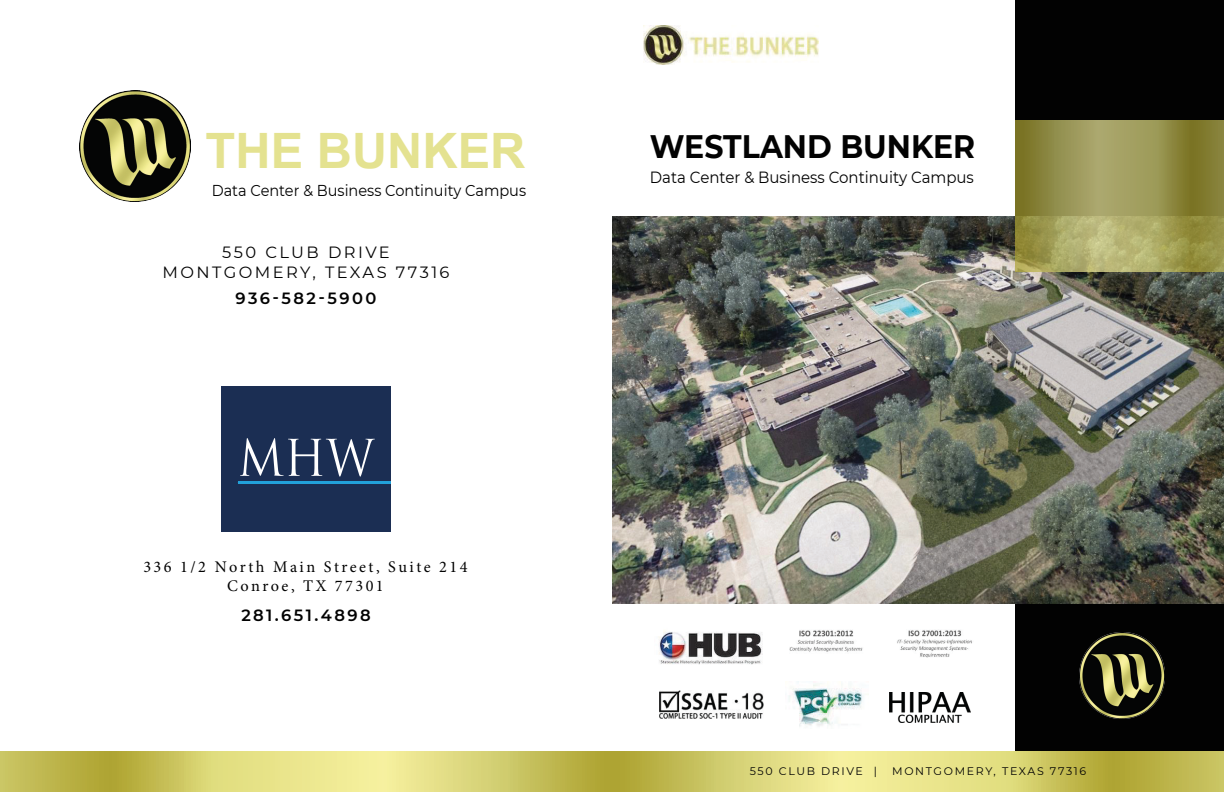
<style>
.page{position:relative;width:1224px;height:792px;background:#fff}
.page>*{position:absolute;margin:0;border:0;box-sizing:border-box;transform-origin:0 0}
.t1{font:700 48.8px "Arial";color:#e4e290}
.t2{font:700 32.5px "Montserrat";color:#020202;scale:.92 1}
.t3{font:16.3px/19.5px "Minion Pro";letter-spacing:.15em;color:#020202;text-align:center}
.t4{font:16.3px/19.5px "Montserrat";letter-spacing:.15em;color:#020202;text-align:center}
.t5{font:600 16.3px "Montserrat";letter-spacing:.15em;color:#020202}
.t6{font:16.2px "Montserrat";color:#020202;scale:.92 1}
.t7{font:15.7px "Montserrat";color:#020202;scale:.92 1}
.t8{font:11px "Montserrat";letter-spacing:.15em;color:#020202}
</style>
<div class="page">
<div style="left:1015px;top:0;width:209px;height:792px;background:#020202"></div>
<img style="left:612px;top:216px;width:612px;height:388px">
<svg style="left:612px;top:751px;width:612px;height:41px"></svg>
<svg style="left:1015px;top:121px;width:209px;height:151px"></svg>
<img style="left:644px;top:25px;width:174px;height:40px">
<img style="left:790px;top:630px;width:73px;height:22px">
<img style="left:897px;top:630px;width:75px;height:27px">
<img style="left:660px;top:691px;width:103px;height:27px">
<img style="left:788px;top:681px;width:75px;height:46px">
<img style="left:890px;top:692px;width:80px;height:31px">
<img style="left:659px;top:631px;width:104px;height:34px">
<img style="left:1080px;top:633px;width:85px;height:85px">
<div style="left:221px;top:386px;width:170px;height:146px;background:#1b2e53"></div>
<svg style="left:240px;top:438px;width:135px;height:39px"></svg>
<hr style="left:238px;top:481px;width:153px;height:3px;background:#22a1da">
<img style="left:79px;top:90px;width:111px;height:111px">
<svg style="left:0;top:751px;width:612px;height:41px"></svg>
<p class="t1" style="left:206px;top:119px;width:321px">THE BUNKER</p>
<p class="t7" style="left:212px;top:180px;width:343px">Data Center &amp; Business Continuity Campus</p>
<p class="t4" style="left:162px;top:242px;width:289px">550 CLUB DRIVE<br>MONTGOMERY, TEXAS 77316</p>
<p class="t5" style="left:236px;top:287px;width:142px">936-582-5900</p>
<p class="t3" style="left:143px;top:557px;width:326px">336 1/2 North Main Street, Suite 214<br>Conroe, TX 77301</p>
<p class="t5" style="left:241px;top:604px;width:131px">281.651.4898</p>
<p class="t2" style="left:650px;top:123px;width:355px">WESTLAND BUNKER</p>
<p class="t6" style="left:650px;top:166px;width:354px">Data Center &amp; Business Continuity Campus</p>
<p class="t8" style="left:750px;top:764px;width:129px">550 CLUB DRIVE |</p>
<p class="t8" style="left:892px;top:764px;width:196px">MONTGOMERY, TEXAS 77316</p>
</div>
